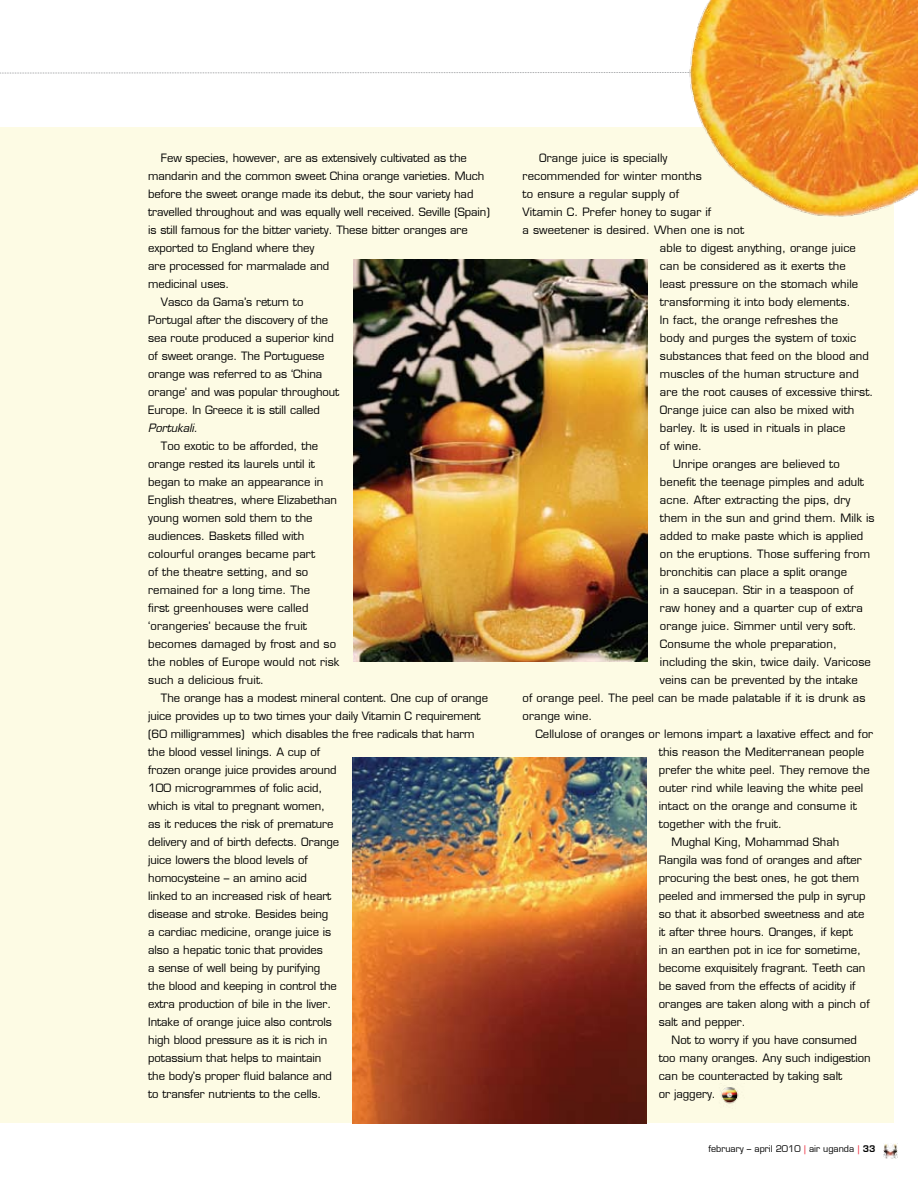
<style>
.page{position:relative;width:918px;height:1188px;background:#fff}
.page>*{position:absolute;margin:0;border:0;box-sizing:border-box;transform-origin:0 0}
.t1{font:11.25px/18px "Eurostile LT";color:#000}
.t2{font:italic 11.25px "Eurostile LT";letter-spacing:-.005em;color:#000}
.t3{font:9px "Eurostile LT";color:#000}
.s1{color:#ed1c2e}
.s2{font-weight:600}
</style>
<div class="page">
<img style="left:883px;top:1144px;width:15px;height:14px">
<div style="left:0;top:128px;width:894px;height:995px;background:#fdfbe4"></div>
<img style="left:352px;top:758px;width:294px;height:366px">
<img style="left:353px;top:259px;width:294px;height:402px">
<img style="left:721px;top:1087px;width:18px;height:17px">
<svg style="left:0;top:72px;width:668px;height:2px"></svg>
<img style="left:668px;top:0;width:250px;height:217px">
<p class="t1" style="left:161px;top:149px;width:307px">Few species, however, are as extensively cultivated as the</p>
<p class="t1" style="left:148px;top:167px;width:338px">mandarin and the common sweet China orange varieties. Much</p>
<p class="t1" style="left:148px;top:185px;width:327px">before the sweet orange made its debut, the sour variety had</p>
<p class="t1" style="left:148px;top:203px;width:343px">travelled throughout and was equally well received. Seville (Spain)</p>
<p class="t1" style="left:148px;top:221px;width:321px">is still famous for the bitter variety. These bitter oranges are</p>
<p class="t1" style="left:148px;top:239px;width:168px">exported to England where they</p>
<p class="t1" style="left:148px;top:257px;width:183px">are processed for marmalade and</p>
<p class="t1" style="left:148px;top:275px;width:83px">medicinal uses.</p>
<p class="t1" style="left:161px;top:293px;width:144px">Vasco da Gama’s return to</p>
<p class="t1" style="left:148px;top:311px;width:181px">Portugal after the discovery of the</p>
<p class="t1" style="left:148px;top:329px;width:187px">sea route produced a superior kind</p>
<p class="t1" style="left:148px;top:347px;width:178px">of sweet orange. The Portuguese</p>
<p class="t1" style="left:148px;top:365px;width:176px">orange was referred to as ‘China</p>
<p class="t1" style="left:148px;top:383px;width:193px">orange’ and was popular throughout</p>
<p class="t1" style="left:148px;top:401px;width:173px">Europe. In Greece it is still called</p>
<p class="t2" style="left:148px;top:421px;width:51px">Portukali.</p>
<p class="t1" style="left:148px;top:437px;width:193px;text-indent:13px">Too exotic to be afforded, the orange rested its laurels until it began to make an appearance in<br>English theatres, where Elizabethan young women sold them to the audiences. Baskets filled with colourful oranges became part<br>of the theatre setting, and so remained for a long time. The<br>first greenhouses were called ‘orangeries’ because the fruit becomes damaged by frost and so the nobles of Europe would not risk such a delicious fruit.</p>
<p class="t1" style="left:148px;top:689px;width:341px;text-indent:13px">The orange has a modest mineral content. One cup of orange juice provides up to two times your daily Vitamin C requirement (60 milligrammes) which disables the free radicals that harm the blood vessel linings. A cup of<br>frozen orange juice provides around<br>100 microgrammes of folic acid,<br>which is vital to pregnant women,<br>as it reduces the risk of premature<br>delivery and of birth defects. Orange<br>juice lowers the blood levels of<br>homocysteine – an amino acid<br>linked to an increased risk of heart<br>disease and stroke. Besides being<br>a cardiac medicine, orange juice is<br>also a hepatic tonic that provides<br>a sense of well being by purifying<br>the blood and keeping in control the<br>extra production of bile in the liver.<br>Intake of orange juice also controls<br>high blood pressure as it is rich in<br>potassium that helps to maintain<br>the body’s proper fluid balance and<br>to transfer nutrients to the cells.</p>
<p class="t1" style="left:539px;top:149px;width:130px">Orange juice is specially</p>
<p class="t1" style="left:523px;top:167px;width:181px">recommended for winter months</p>
<p class="t1" style="left:523px;top:185px;width:158px">to ensure a regular supply of</p>
<p class="t1" style="left:523px;top:203px;width:190px">Vitamin C. Prefer honey to sugar if</p>
<p class="t1" style="left:523px;top:221px;width:223px">a sweetener is desired. When one is not</p>
<p class="t1" style="left:660px;top:239px;width:198px">able to digest anything, orange juice</p>
<p class="t1" style="left:660px;top:257px;width:187px">can be considered as it exerts the</p>
<p class="t1" style="left:660px;top:275px;width:200px">least pressure on the stomach while</p>
<p class="t1" style="left:660px;top:293px;width:192px">transforming it into body elements.</p>
<p class="t1" style="left:660px;top:311px;width:180px">In fact, the orange refreshes the</p>
<p class="t1" style="left:660px;top:329px;width:198px">body and purges the system of toxic</p>
<p class="t1" style="left:660px;top:347px;width:211px">substances that feed on the blood and</p>
<p class="t1" style="left:660px;top:365px;width:200px">muscles of the human structure and</p>
<p class="t1" style="left:660px;top:383px;width:215px">are the root causes of excessive thirst.</p>
<p class="t1" style="left:660px;top:401px;width:196px">Orange juice can also be mixed with</p>
<p class="t1" style="left:660px;top:419px;width:187px">barley. It is used in rituals in place</p>
<p class="t1" style="left:660px;top:437px;width:44px">of wine.</p>
<p class="t1" style="left:673px;top:455px;width:169px">Unripe oranges are believed to</p>
<p class="t1" style="left:660px;top:473px;width:206px">benefit the teenage pimples and adult</p>
<p class="t1" style="left:660px;top:491px;width:192px">acne. After extracting the pips, dry</p>
<p class="t1" style="left:660px;top:509px;width:216px">them in the sun and grind them. Milk is</p>
<p class="t1" style="left:660px;top:527px;width:205px">added to make paste which is applied</p>
<p class="t1" style="left:660px;top:545px;width:212px">on the eruptions. Those suffering from</p>
<p class="t1" style="left:660px;top:563px;width:189px">bronchitis can place a split orange</p>
<p class="t1" style="left:660px;top:581px;width:195px">in a saucepan. Stir in a teaspoon of</p>
<p class="t1" style="left:660px;top:599px;width:205px">raw honey and a quarter cup of extra</p>
<p class="t1" style="left:660px;top:617px;width:198px">orange juice. Simmer until very soft.</p>
<p class="t1" style="left:660px;top:635px;width:179px">Consume the whole preparation,</p>
<p class="t1" style="left:660px;top:653px;width:213px">including the skin, twice daily. Varicose</p>
<p class="t1" style="left:660px;top:671px;width:199px">veins can be prevented by the intake</p>
<p class="t1" style="left:523px;top:689px;width:344px">of orange peel. The peel can be made palatable if it is drunk as</p>
<p class="t1" style="left:523px;top:707px;width:71px">orange wine.</p>
<p class="t1" style="left:535px;top:725px;width:339px">Cellulose of oranges or lemons impart a laxative effect and for</p>
<p class="t1" style="left:659px;top:743px;width:207px">this reason the Mediterranean people</p>
<p class="t1" style="left:659px;top:761px;width:213px">prefer the white peel. They remove the</p>
<p class="t1" style="left:659px;top:779px;width:206px">outer rind while leaving the white peel</p>
<p class="t1" style="left:659px;top:797px;width:200px">intact on the orange and consume it</p>
<p class="t1" style="left:659px;top:815px;width:125px">together with the fruit.</p>
<p class="t1" style="left:672px;top:833px;width:169px">Mughal King, Mohammad Shah</p>
<p class="t1" style="left:659px;top:851px;width:205px">Rangila was fond of oranges and after</p>
<p class="t1" style="left:659px;top:869px;width:202px">procuring the best ones, he got them</p>
<p class="t1" style="left:659px;top:887px;width:208px">peeled and immersed the pulp in syrup</p>
<p class="t1" style="left:659px;top:905px;width:207px">so that it absorbed sweetness and ate</p>
<p class="t1" style="left:659px;top:923px;width:196px">it after three hours. Oranges, if kept</p>
<p class="t1" style="left:659px;top:941px;width:204px">in an earthen pot in ice for sometime,</p>
<p class="t1" style="left:659px;top:959px;width:208px">become exquisitely fragrant. Teeth can</p>
<p class="t1" style="left:659px;top:977px;width:198px">be saved from the effects of acidity if</p>
<p class="t1" style="left:659px;top:995px;width:212px">oranges are taken along with a pinch of</p>
<p class="t1" style="left:659px;top:1013px;width:89px">salt and pepper.</p>
<p class="t1" style="left:672px;top:1031px;width:187px">Not to worry if you have consumed</p>
<p class="t1" style="left:659px;top:1049px;width:213px">too many oranges. Any such indigestion</p>
<p class="t1" style="left:659px;top:1067px;width:185px">can be counteracted by taking salt</p>
<p class="t1" style="left:659px;top:1085px;width:59px">or jaggery.</p>
<p class="t3" style="left:708px;top:1144px;width:169px">february – april 2010 <span class="s1">|</span> air uganda <span class="s1">|</span> <span class="s2">33</span></p>
</div>
